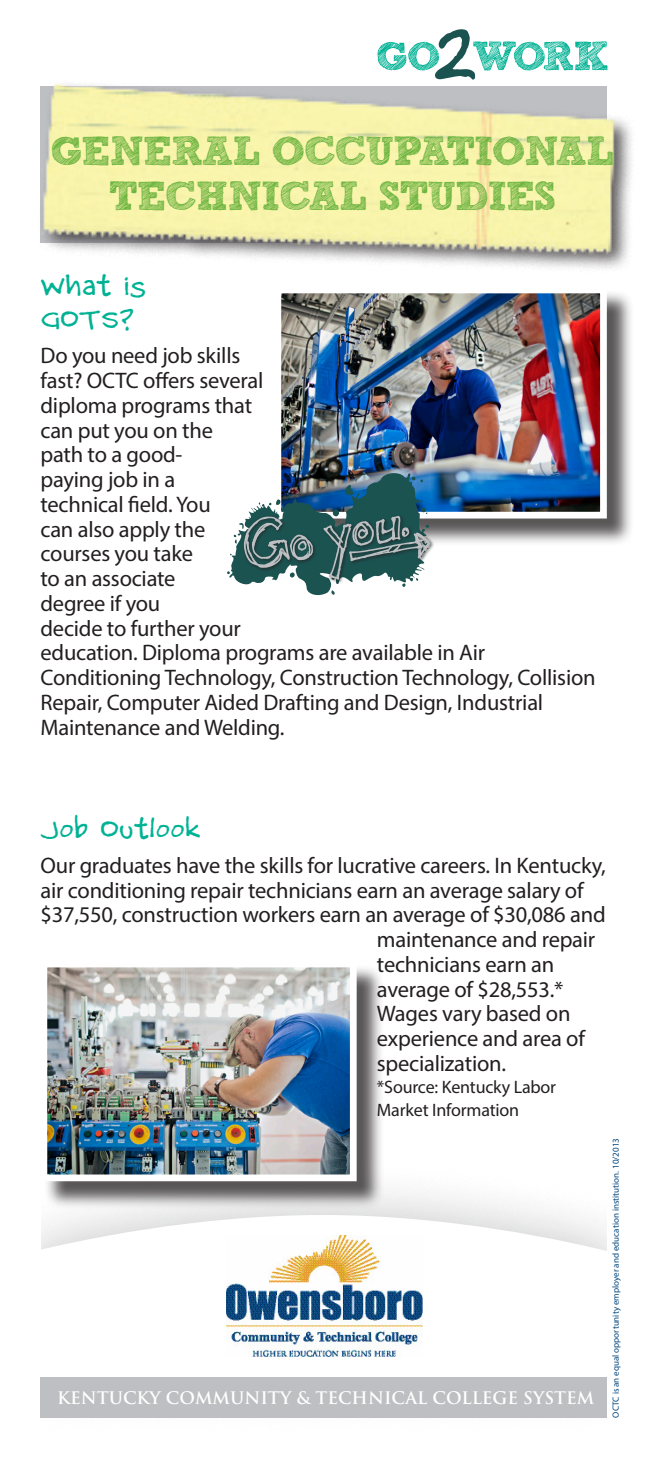
<style>
.page{position:relative;width:648px;height:1458px;background:#fff}
.page>*{position:absolute;margin:0;border:0;box-sizing:border-box;transform-origin:0 0}
.t1{font:40.5px/45px "Sketch Rockwell";letter-spacing:-.03em;color:#6cb43f;text-align:center}
.t2{font:29.25px/33.8px "Matt B";color:#00b294}
.t3{font:22.5px/24.8px "Myriad Pro";letter-spacing:-.01em;color:#231f20}
.t4{font:18px/22.5px "Myriad Pro";letter-spacing:-.01em;color:#231f20}
.t5{font:700 16.88px "Trajan Pro";color:#fff}
.t6{font:9px "Myriad Pro";color:#00467e}
</style>
<div class="page">
<div style="left:0;top:1156px;width:648px;height:281px;background:#1a1c21;opacity:.25"></div>
<svg style="left:40px;top:1215px;width:568px;height:162px"></svg>
<div style="left:0;top:1134px;width:40px;height:324px;background:#fff"></div>
<div style="left:608px;top:1134px;width:40px;height:324px;background:#fff"></div>
<div style="left:40px;top:1377px;width:568px;height:41px;background:#bebfc2"></div>
<div style="left:37px;top:79px;width:601px;height:196px;background:#231f20;opacity:.75"></div>
<img style="left:37px;top:79px;width:589px;height:185px">
<svg style="left:378px;top:29px;width:230px;height:51px"></svg>
<img style="left:226px;top:1235px;width:196px;height:122px">
<div style="left:278px;top:290px;width:357px;height:257px;background:#231f20;opacity:.75"></div>
<img style="left:282px;top:295px;width:317px;height:216px">
<div style="left:274px;top:287px;width:333px;height:232px;border:7px solid #fff"></div>
<div style="left:243px;top:515px;width:192px;height:69px;background:#231f20;opacity:.66"></div>
<svg style="left:227px;top:471px;width:203px;height:125px"></svg>
<div style="left:44px;top:964px;width:341px;height:245px;background:#231f20;opacity:.75"></div>
<img style="left:48px;top:969px;width:301px;height:204px">
<div style="left:40px;top:961px;width:317px;height:220px;border:7px solid #fff"></div>
<p class="t1" style="left:51px;top:130px;width:565px">GENERAL OCCUPATIONAL<br>TECHNICAL STUDIES</p>
<p class="t2" style="left:40px;top:272px;width:107px">What is<br>GOTS?</p>
<p class="t3" style="left:40px;top:343px;width:557px">Do you need job skills<br>fast? OCTC offers several<br>diploma programs that<br>can put you on the<br>path to a good-<br>paying job in a<br>technical field. You<br>can also apply the<br>courses you take<br>to an associate<br>degree if you<br>decide to further your<br>education. Diploma programs are available in Air<br>Conditioning Technology, Construction Technology, Collision<br>Repair, Computer Aided Drafting and Design, Industrial<br>Maintenance and Welding.</p>
<p class="t2" style="left:40px;top:815px;width:163px">Job Outlook</p>
<p class="t3" style="left:40px;top:853px;width:567px">Our graduates have the skills for lucrative careers. In Kentucky,</p>
<p class="t3" style="left:40px;top:877px;width:545px">air conditioning repair technicians earn an average salary of</p>
<p class="t3" style="left:40px;top:902px;width:567px">$37,550, construction workers earn an average of $30,086 and</p>
<p class="t3" style="left:377px;top:927px;width:220px">maintenance and repair</p>
<p class="t3" style="left:377px;top:952px;width:179px">technicians earn an</p>
<p class="t3" style="left:377px;top:976px;width:188px">average of $28,553.*</p>
<p class="t3" style="left:377px;top:1001px;width:195px">Wages vary based on</p>
<p class="t3" style="left:377px;top:1026px;width:210px">experience and area of</p>
<p class="t3" style="left:377px;top:1051px;width:131px">specialization.</p>
<p class="t4" style="left:377px;top:1076px;width:181px">*Source: Kentucky Labor<br>Market Information</p>
<p class="t5" style="left:57px;top:1387px;width:539px">KENTUCKY COMMUNITY &amp; TECHNICAL COLLEGE SYSTEM</p>
<p class="t6" style="left:610px;top:1418px;width:281px;rotate:-90deg">OCTC is an equal opportunity employer and education institution. 10/2013</p>
</div>
